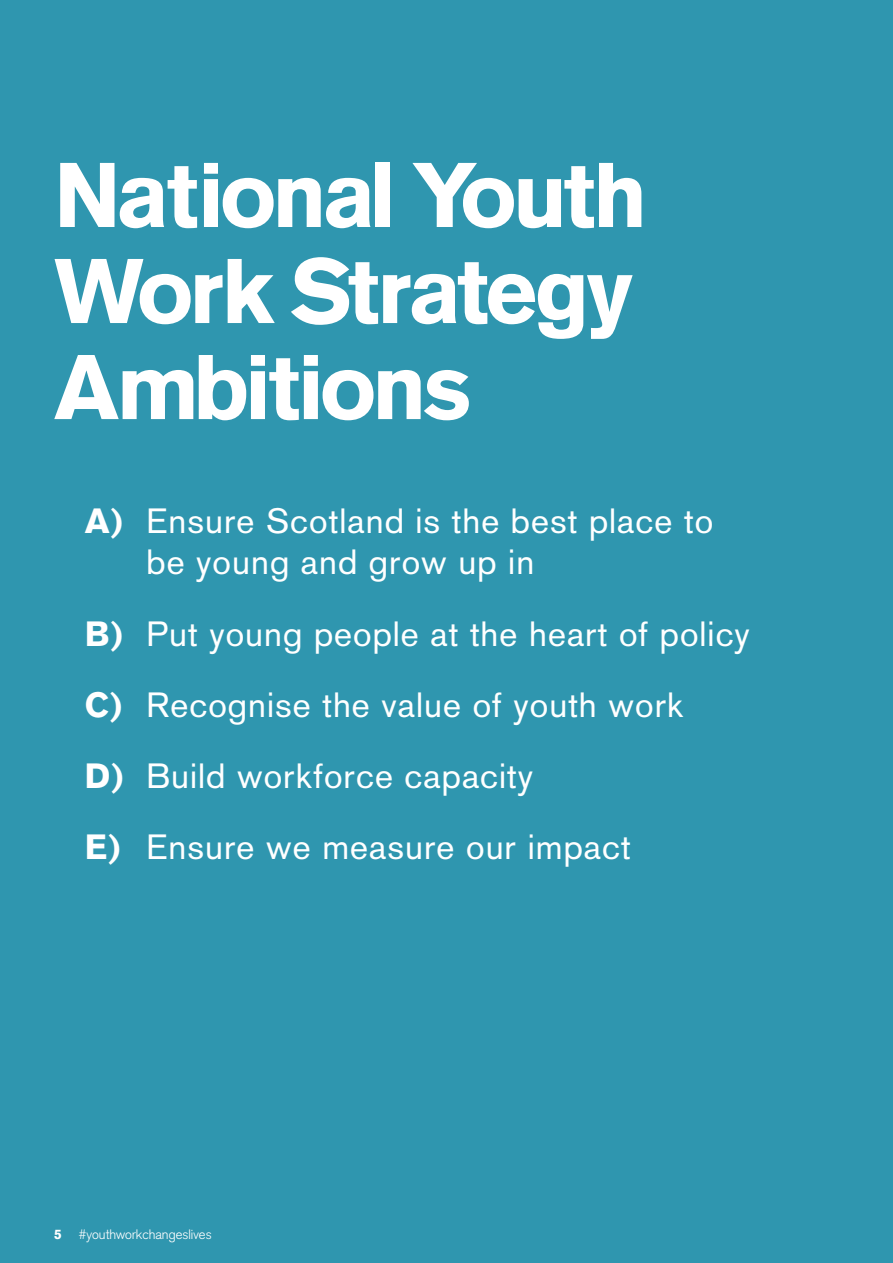
<style>
.page{position:relative;width:893px;height:1263px;background:#2f96af}
.page>*{position:absolute;margin:0;border:0;box-sizing:border-box;transform-origin:0 0}
.t1{font:900 90px/96px "Akzidenz Grotesk";letter-spacing:-.05em;color:#fff}
.t2{font:34.5px/71.1px "Akzidenz Grotesk";letter-spacing:.03em;color:#fff}
.t3{font:900 34.5px/71.1px "Akzidenz Grotesk";color:#fff;text-align:justify}
.t4{font:300 13.5px "Akzidenz Grotesk";color:#fff}
.t5{font:900 13.5px "Akzidenz Grotesk";color:#fff}
</style>
<div class="page">
<h1 class="t1" style="left:54px;top:146px;width:595px">National Youth<br>Work Strategy<br>Ambitions</h1>
<p class="t3" style="left:85px;top:485px;width:40px">A)</p>
<p class="t3" style="left:85px;top:598px;width:40px">B)<br>C)<br>D)<br>E)</p>
<p class="t2" style="left:146px;top:500px;width:568px;line-height:41.4px">Ensure Scotland is the best place to be young and grow up in</p>
<p class="t2" style="left:146px;top:598px;width:605px">Put young people at the heart of policy<br>Recognise the value of youth work<br>Build workforce capacity<br>Ensure we measure our impact</p>
<p class="t5" style="left:54px;top:1226px;width:9px">5</p>
<p class="t4" style="left:79px;top:1226px;width:134px">#youthworkchangeslives</p>
</div>
